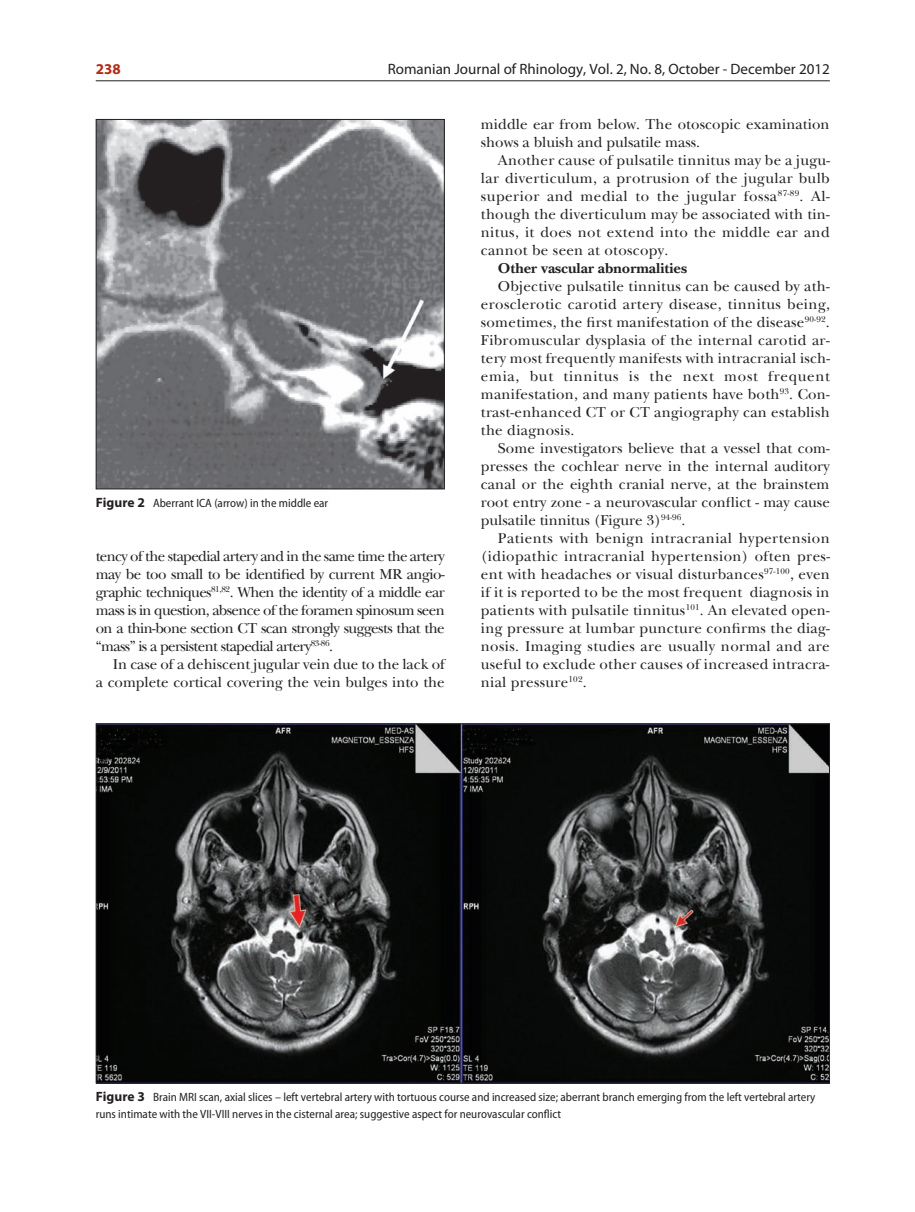
<style>
.page{position:relative;width:915px;height:1212px;background:#fff}
.page>*{position:absolute;margin:0;border:0;box-sizing:border-box;transform-origin:0 0}
.t1{font:15px/18px "Baskerville Std RO";color:#231f20;text-align:justify}
.t2{font:15px "Myriad Pro";color:#231f20}
.t3{font:700 15px "Baskerville Std RO";color:#231f20}
.t4{font:700 15px "Myriad Pro";color:#b22b14}
.t5{font:semi-condensed 12px/16.5px "Myriad Pro";color:#231f20}
.s1{font-weight:700;font-stretch:normal;font-size:13.5px}
</style>
<div class="page">
<hr style="left:96px;top:80px;width:733px;height:1px;background:#231f20">
<img style="left:98px;top:121px;width:344px;height:366px">
<div style="left:96px;top:119px;width:348px;height:370px;border:1px solid #231f20"></div>
<img style="left:98px;top:725px;width:729px;height:356px">
<p class="t4" style="left:96px;top:61px;width:26px">238</p>
<p class="t2" style="left:387px;top:61px;width:443px">Romanian Journal of Rhinology, Vol. 2, No. 8, October - December 2012</p>
<p class="t5" style="left:96px;top:495px;width:234px"><span class="s1">Figure 2</span> Aberrant ICA (arrow) in the middle ear</p>
<p class="t1" style="left:96px;top:548px;width:350px">tency of the stapedial artery and in the same time the artery may be too small to be identified by current MR angio&shy;graphic techniques<sup>81,82</sup>. When the identity of a middle ear mass is in question, absence of the foramen spinosum seen on a thin-bone section CT scan strongly suggests that the “mass” is a persistent stapedial artery<sup>83-86</sup>.</p>
<p class="t1" style="left:96px;top:656px;width:350px;text-align:right">In case of a dehiscent jugular vein due to the lack of<br>a complete cortical covering the vein bulges into the</p>
<p class="t1" style="left:480px;top:116px;width:350px">middle ear from below. The otoscopic examination shows a bluish and pulsatile mass.</p>
<p class="t1" style="left:480px;top:152px;width:350px;text-indent:17px">Another cause of pulsatile tinnitus may be a jugu&shy;lar diverticulum, a protrusion of the jugular bulb superior and medial to the jugular fossa<sup>87-89</sup>. Al&shy;though the diverticulum may be associated with tin&shy;nitus, it does not extend into the middle ear and cannot be seen at otoscopy.</p>
<p class="t3" style="left:497px;top:260px;width:190px">Other vascular abnormalities</p>
<p class="t1" style="left:480px;top:278px;width:350px;text-indent:17px">Objective pulsatile tinnitus can be caused by ath&shy;erosclerotic carotid artery disease, tinnitus being, sometimes, the first manifestation of the disease<sup>90-92</sup>.<br>Fibromuscular dysplasia of the internal carotid ar&shy;tery most frequently manifests with intracranial isch&shy;emia, but tinnitus is the next most frequent manifestation, and many patients have both<sup>93</sup>. Con&shy;trast-enhanced CT or CT angiography can establish the diagnosis.</p>
<p class="t1" style="left:480px;top:440px;width:350px;text-indent:17px">Some investigators believe that a vessel that com&shy;presses the cochlear nerve in the internal auditory canal or the eighth cranial nerve, at the brainstem root entry zone - a neurovascular conflict - may cause pulsatile tinnitus (Figure 3)<sup>94-96</sup>.</p>
<p class="t1" style="left:480px;top:530px;width:350px;text-indent:17px">Patients with benign intracranial hypertension (idiopathic intracranial hypertension) often pres&shy;ent with headaches or visual disturbances<sup>97-100</sup>, even if it is reported to be the most frequent diagnosis in patients with pulsatile tinnitus<sup>101</sup>. An elevated open&shy;ing pressure at lumbar puncture confirms the diag&shy;nosis. Imaging studies are usually normal and are useful to exclude other causes of increased intracra&shy;nial pressure<sup>102</sup>.</p>
<p class="t5" style="left:96px;top:1089px;width:720px"><span class="s1">Figure 3</span> Brain MRI scan, axial slices – left vertebral artery with tortuous course and increased size; aberrant branch emerging from the left vertebral artery runs intimate with the VII-VIII nerves in the cisternal area; suggestive aspect for neurovascular conflict</p>
</div>
